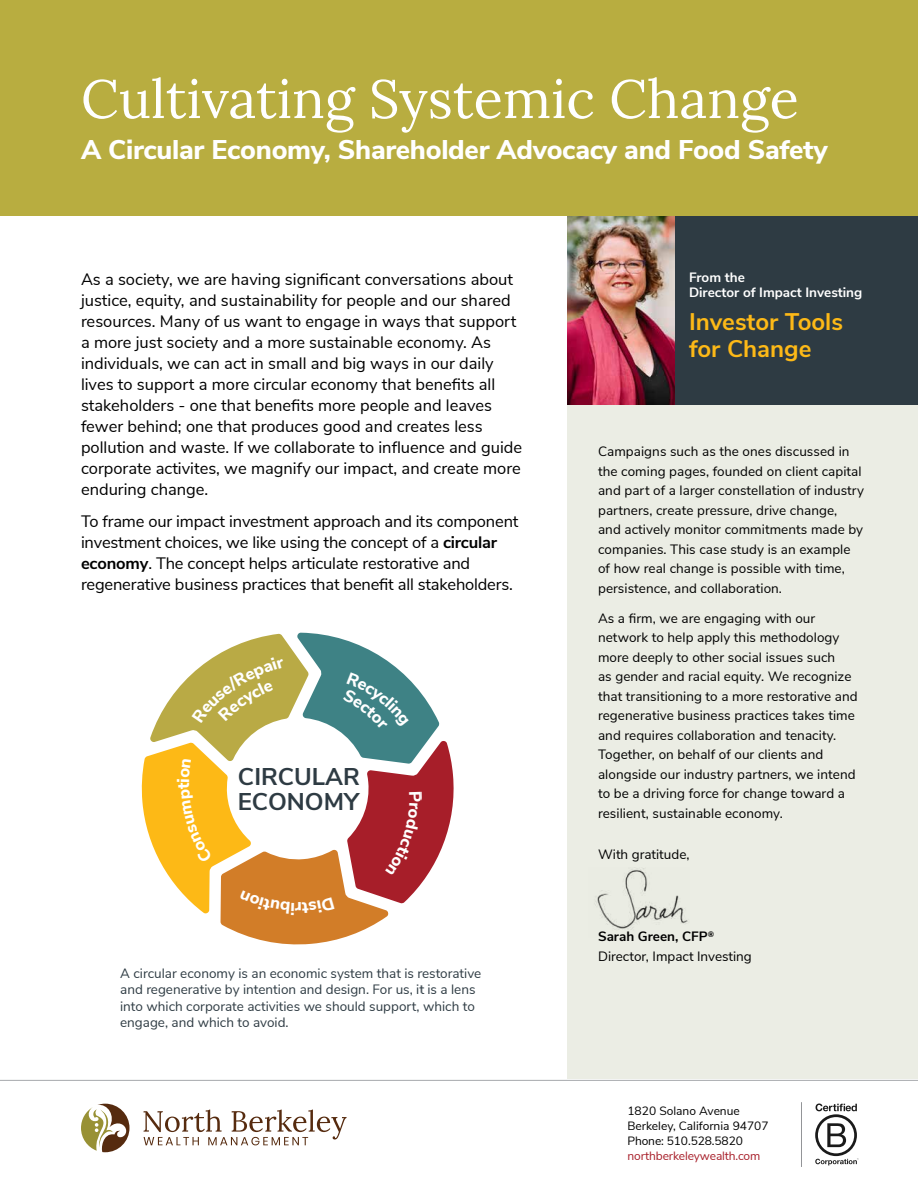
<style>
.page{position:relative;width:918px;height:1188px;background:#fff}
.page>*{position:absolute;margin:0;border:0;box-sizing:border-box;transform-origin:0 0}
.t1{font:54px "Lora";color:#fff}
.t2{font:800 27px "Nunito Sans";letter-spacing:-.01em;color:#fff}
.t3{font:700 24.15px/24.6px "Nunito Sans";color:#2e3b43}
.t4{font:700 24px/27px "Nunito Sans";color:#fdb917}
.t5{font:16.5px/21px "Nunito Sans";color:#000}
.t6{font:13.5px/19.5px "Nunito Sans";letter-spacing:.005em;color:#000}
.t7{font:13.5px/16.5px "Nunito Sans";color:#2e3b43}
.t8{font:700 13.5px/15px "Nunito Sans";color:#fff}
.t9{font:12px/15px "Nunito Sans";color:#000}
.t10{font:12px "Nunito Sans";letter-spacing:-.01em;color:#a71e29}
.s1{font-weight:700}
</style>
<div class="page">
<div style="left:567px;top:161px;width:351px;height:918px;background:#ebede4"></div>
<div style="left:0;top:0;width:918px;height:216px;background:#b8ad40"></div>
<div style="left:567px;top:216px;width:351px;height:189px;background:#2e3b43"></div>
<img style="left:567px;top:216px;width:108px;height:189px">
<img style="left:595px;top:868px;width:93px;height:62px">
<hr style="left:0;top:1080px;width:918px;height:1px;background:#a7a9ac">
<svg style="left:815px;top:1104px;width:43px;height:61px"></svg>
<hr style="left:801px;top:1102px;width:1px;height:65px;background:#939598">
<svg style="left:144px;top:1110px;width:203px;height:35px"></svg>
<svg style="left:81px;top:1104px;width:48px;height:48px"></svg>
<svg style="left:141px;top:632px;width:313px;height:313px"></svg>
<h1 class="t1" style="left:81px;top:58px;width:719px">Cultivating Systemic Change</h1>
<h2 class="t2" style="left:81px;top:130px;width:749px">A Circular Economy, Shareholder Advocacy and Food Safety</h2>
<p class="t5" style="left:81px;top:268px;width:443px">As a society, we are having significant conversations about justice, equity, and sustainability for people and our shared resources. Many of us want to engage in ways that support a more just society and a more sustainable economy. As individuals, we can act in small and big ways in our daily lives to support a more circular economy that benefits all stakeholders - one that benefits more people and leaves fewer behind; one that produces good and creates less pollution and waste. If we collaborate to influence and guide corporate activites, we magnify our impact, and create more enduring change.</p>
<p class="t5" style="left:81px;top:509px;width:439px">To frame our impact investment approach and its component investment choices, we like using the concept of a <span class="s1">circular economy</span>. The concept helps articulate restorative and regenerative business practices that benefit all stakeholders.</p>
<h3 class="t3" style="left:238px;top:763px;width:124px">CIRCULAR<br>ECONOMY</h3>
<p class="t7" style="left:120px;top:964px;width:363px">A circular economy is an economic system that is restorative and regenerative by intention and design. For us, it is a lens into which corporate activities we should support, which to engage, and which to avoid.</p>
<p class="t8" style="left:689px;top:269px;width:175px">From the<br>Director of Impact Investing</p>
<h3 class="t4" style="left:689px;top:307px;width:156px">Investor Tools for Change</h3>
<p class="t6" style="left:598px;top:441px;width:268px">Campaigns such as the ones discussed in the coming pages, founded on client capital and part of a larger constellation of industry partners, create pressure, drive change,<br>and actively monitor commitments made by companies. This case study is an example of how real change is possible with time, persistence, and collaboration.</p>
<p class="t6" style="left:598px;top:608px;width:261px">As a firm, we are engaging with our network to help apply this methodology more deeply to other social issues such<br>as gender and racial equity. We recognize that transitioning to a more restorative and regenerative business practices takes time and requires collaboration and tenacity.<br>Together, on behalf of our clients and alongside our industry partners, we intend to be a driving force for change toward a resilient, sustainable economy.</p>
<p class="t6" style="left:598px;top:844px;width:93px">With gratitude,</p>
<p class="t6" style="left:598px;top:926px;width:155px"><span class="s1">Sarah Green, CFP</span><sup>®<br></sup>Director, Impact Investing</p>
<p class="t9" style="left:627px;top:1103px;width:143px">1820 Solano Avenue<br>Berkeley, California 94707<br>Phone: 510.528.5820</p>
<p class="t10" style="left:627px;top:1147px;width:134px">northberkeleywealth.com</p>
</div>
